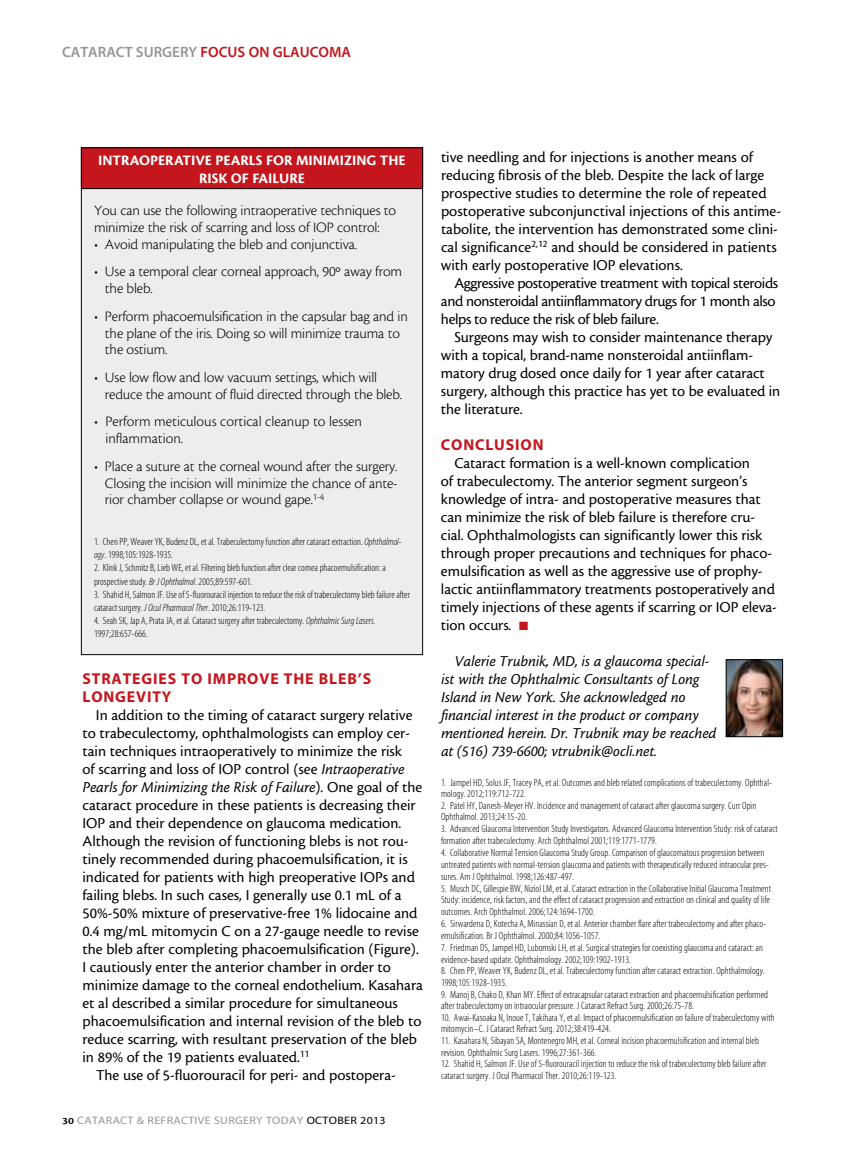
<style>
.page{position:relative;width:864px;height:1161px;background:#fff}
.page>*{position:absolute;margin:0;border:0;box-sizing:border-box;transform-origin:0 0}
.t1{font:15.75px/18px "Cronos MM 408 10";color:#000}
.t2{font:15.75px/18px "Cronos MM It 408 10";color:#000}
.t3{font:15.75px/18px "Cronos MM 408 10";letter-spacing:-.025em;color:#000}
.t4{font:15.75px/18px "Myriad MM 700 600";letter-spacing:.055em;color:#c4161c}
.t5{font:15px/16.8px "Cronos MM 250 10";letter-spacing:-.01em;color:#000}
.t6{font:15px/18px "Cronos MM 700 10";color:#fff;text-align:center}
.t7{font:15px "Myriad MM 565 600";color:#939598}
.t8{font:10.8px "Myriad MM 400 600";letter-spacing:.025em;color:#939598;scale:1.11 1}
.t9{font:10.5px/11.6px "Myriad MM 215 300";letter-spacing:.005em;color:#000}
.s1{color:#c4161c}
.s2{font-family:"Myriad MM It 215 300"}
.s3{font-family:"Cronos MM It 408 10"}
.s4{font-family:"Cronos MM 408 10"}
.s5{font-family:"Cronos MM 574 8";font-size:10.2px;color:#000}
.s6{color:#000}
</style>
<div class="page">
<img style="left:728px;top:661px;width:53px;height:74px">
<div style="left:726px;top:659px;width:57px;height:78px;border:1px solid #000"></div>
<div style="left:81px;top:148px;width:342px;height:507px;background:#ededee"></div>
<div style="left:81px;top:148px;width:342px;height:41px;background:#c4161c"></div>
<div style="left:81px;top:147px;width:342px;height:42px;border:1px solid #000"></div>
<h2 class="t7" style="left:62px;top:45px;width:291px">CATARACT SURGERY <span class="s1">FOCUS ON GLAUCOMA</span></h2>
<h2 class="t6" style="left:98px;top:151px;width:309px">INTRAOPERATIVE PEARLS FOR MINIMIZING THE<br>RISK OF FAILURE</h2>
<h2 class="t5" style="left:94px;top:202px;width:304px">You can use the following intraoperative techniques to minimize the risk of scarring and loss of IOP control:</h2>
<h2 class="t5" style="left:94px;top:236px;width:264px">• Avoid manipulating the bleb and conjunctiva.</h2>
<h2 class="t5" style="left:105px;top:264px;width:299px;text-indent:-11px">• Use a temporal clear corneal approach, 90º away from the bleb.</h2>
<h2 class="t5" style="left:105px;top:308px;width:304px;text-indent:-11px">• Perform phacoemulsification in the capsular bag and in the plane of the iris. Doing so will minimize trauma to the ostium.</h2>
<h2 class="t5" style="left:105px;top:369px;width:299px;text-indent:-11px">• Use low flow and low vacuum settings, which will reduce the amount of fluid directed through the bleb.</h2>
<h2 class="t5" style="left:105px;top:414px;width:258px;text-indent:-11px">• Perform meticulous cortical cleanup to lessen inflammation.</h2>
<h2 class="t5" style="left:105px;top:458px;width:294px;text-align:justify;text-indent:-11px">• Place a suture at the corneal wound after the surgery.<br>Closing the incision will minimize the chance of ante&shy;rior chamber collapse or wound gape.<sup>1-4</sup></h2>
<p class="t9" style="left:94px;top:536px;width:309px;line-height:13.2px">1. Chen PP, Weaver YK, Budenz DL, et al. Trabeculectomy function after cataract extraction. <span class="s2">Ophthalmol&shy;ogy</span>. 1998;105:1928-1935.</p>
<p class="t9" style="left:94px;top:562px;width:293px;line-height:13.2px">2. Klink J, Schmitz B, Lieb WE, et al. Filtering bleb function after clear cornea phacoemulsification: a prospective study. <span class="s2">Br J Ophthalmol</span>. 2005;89:597-601.</p>
<p class="t9" style="left:94px;top:588px;width:317px;line-height:13.2px">3. Shahid H, Salmon JF. Use of 5-fluorouracil injection to reduce the risk of trabeculectomy bleb failure after cataract surgery. <span class="s2">J Ocul Pharmacol Ther</span>. 2010;26:119-123.</p>
<p class="t9" style="left:94px;top:614px;width:283px;line-height:13.2px">4. Seah SK, Jap A, Prata JA, et al. Cataract surgery after trabeculectomy. <span class="s2">Ophthalmic Surg Lasers</span>.<br>1997;28:657-666.</p>
<h1 class="t4" style="left:82px;top:671px;width:290px">STRATEGIES TO IMPROVE THE BLEB’S<br>LONGEVITY</h1>
<h1 class="t1" style="left:82px;top:706px;width:331px;text-indent:13px">In addition to the timing of cataract surgery relative to trabeculectomy, ophthalmologists can employ cer&shy;tain techniques intraoperatively to minimize the risk of scarring and loss of IOP control (see <span class="s3">Intraoperative</span></h1>
<h1 class="t2" style="left:82px;top:778px;width:341px">Pearls for Minimizing the Risk of Failure<span class="s4">). One goal of the</span></h1>
<h1 class="t1" style="left:82px;top:796px;width:335px">cataract procedure in these patients is decreasing their</h1>
<h1 class="t1" style="left:82px;top:814px;width:320px">IOP and their dependence on glaucoma medication.</h1>
<h1 class="t1" style="left:82px;top:832px;width:328px">Although the revision of functioning blebs is not rou-</h1>
<h1 class="t1" style="left:82px;top:850px;width:327px">tinely recommended during phacoemulsification, it is</h1>
<h1 class="t1" style="left:82px;top:868px;width:334px">indicated for patients with high preoperative IOPs and</h1>
<h1 class="t1" style="left:82px;top:886px;width:321px">failing blebs. In such cases, I generally use 0.1 mL of a</h1>
<h1 class="t1" style="left:82px;top:904px;width:336px">50%-50% mixture of preservative-free 1% lidocaine and</h1>
<h1 class="t1" style="left:82px;top:922px;width:338px">0.4 mg/mL mitomycin C on a 27-gauge needle to revise</h1>
<h1 class="t1" style="left:82px;top:940px;width:338px">the bleb after completing phacoemulsification (Figure).</h1>
<h1 class="t1" style="left:82px;top:958px;width:310px">I cautiously enter the anterior chamber in order to</h1>
<h1 class="t1" style="left:82px;top:976px;width:342px">minimize damage to the corneal endothelium. Kasahara</h1>
<h1 class="t1" style="left:82px;top:994px;width:317px">et al described a similar procedure for simultaneous</h1>
<h1 class="t1" style="left:82px;top:1012px;width:340px">phacoemulsification and internal revision of the bleb to</h1>
<h1 class="t1" style="left:82px;top:1030px;width:336px">reduce scarring, with resultant preservation of the bleb</h1>
<h1 class="t1" style="left:82px;top:1048px;width:228px">in 89% of the 19 patients evaluated.<sup>11</sup></h1>
<h1 class="t1" style="left:96px;top:1066px;width:301px">The use of 5-fluorouracil for peri- and postopera-</h1>
<p class="t8" style="left:62px;top:1115px;width:293px"><span class="s5">30</span> CATARACT &amp; REFRACTIVE SURGERY TO DAY <span class="s6">OCTOBER 2013</span></p>
<p class="t1" style="left:441px;top:148px;width:342px">tive needling and for injections is another means of reducing fibrosis of the bleb. Despite the lack of large prospective studies to determine the role of repeated postoperative subconjunctival injections of this antime&shy;tabolite, the intervention has demonstrated some clini&shy;cal significance<sup>2,12</sup> and should be considered in patients with early postoperative IOP elevations.</p>
<h1 class="t3" style="left:441px;top:274px;width:339px;text-indent:13px">Aggressive postoperative treatment with topical steroids and nonsteroidal antiinflammatory drugs for 1 month also helps to reduce the risk of bleb failure.</h1>
<h1 class="t1" style="left:441px;top:328px;width:341px;text-indent:13px">Surgeons may wish to consider maintenance therapy with a topical, brand-name nonsteroidal antiinflam&shy;matory drug dosed once daily for 1 year after cataract surgery, although this practice has yet to be evaluated in the literature.</h1>
<h1 class="t4" style="left:441px;top:437px;width:104px">CONCLUSION</h1>
<p class="t1" style="left:441px;top:454px;width:338px;text-indent:13px">Cataract formation is a well-known complication<br>of trabeculectomy. The anterior segment surgeon’s knowledge of intra- and postoperative measures that can minimize the risk of bleb failure is therefore cru&shy;cial. Ophthalmologists can significantly lower this risk through proper precautions and techniques for phaco&shy;emulsification as well as the aggressive use of prophy&shy;lactic antiinflammatory treatments postoperatively and timely injections of these agents if scarring or IOP eleva&shy;tion occurs. <span class="s1">■</span></p>
<p class="t2" style="left:441px;top:652px;width:277px;text-indent:13px">Valerie Trubnik, MD, is a glaucoma special&shy;ist with the Ophthalmic Consultants of Long Island in New York. She acknowledged no financial interest in the product or company mentioned herein. Dr. Trubnik may be reached at (516) 739-6600; vtrubnik@ocli.net.</p>
<p class="t9" style="left:441px;top:777px;width:333px">1. Jampel HD, Solus JF, Tracey PA, et al. Outcomes and bleb related complications of trabeculectomy. Ophthal&shy;mology. 2012;119:712-722.</p>
<p class="t9" style="left:441px;top:800px;width:317px">2. Patel HY, Danesh-Meyer HV. Incidence and management of cataract after glaucoma surgery. Curr Opin<br>Ophthalmol. 2013;24:15-20.</p>
<p class="t9" style="left:441px;top:823px;width:338px">3. Advanced Glaucoma Intervention Study Investigators. Advanced Glaucoma Intervention Study: risk of cataract formation after trabeculectomy. Arch Ophthalmol 2001;119:1771-1779.</p>
<p class="t9" style="left:441px;top:847px;width:330px">4. Collaborative Normal Tension Glaucoma Study Group. Comparison of glaucomatous progression between untreated patients with normal-tension glaucoma and patients with therapeutically reduced intraocular pres&shy;sures. Am J Ophthalmol. 1998;126:487-497.</p>
<p class="t9" style="left:441px;top:883px;width:332px;text-align:justify">5. Musch DC, Gillespie BW, Niziol LM, et al. Cataract extraction in the Collaborative Initial Glaucoma Treatment Study: incidence, risk factors, and the effect of cataract progression and extraction on clinical and quality of life outcomes. Arch Ophthalmol. 2006;124:1694-1700.</p>
<p class="t9" style="left:441px;top:918px;width:327px">6. Sirwardena D, Kotecha A, Minassian D, et al. Anterior chamber flare after trabeculectomy and after phaco&shy;emulsification. Br J Ophthalmol. 2000;84:1056-1057.</p>
<p class="t9" style="left:441px;top:942px;width:324px">7. Friedman DS, Jampel HD, Lubomski LH, et al. Surgical strategies for coexisting glaucoma and cataract: an evidence-based update. Ophthalmology. 2002;109:1902-1913.</p>
<p class="t9" style="left:441px;top:966px;width:325px">8. Chen PP, Weaver YK, Budenz DL, et al. Trabeculectomy function after cataract extraction. Ophthalmology.<br>1998;105:1928-1935.</p>
<p class="t9" style="left:441px;top:989px;width:329px">9. Manoj B, Chako D, Khan MY. Effect of extracapsular cataract extraction and phacoemulsification performed after trabeculectomy on intraocular pressure. J Cataract Refract Surg. 2000;26:75-78.</p>
<p class="t9" style="left:441px;top:1012px;width:335px">10. Awai-Kasoaka N, Inoue T, Takihara Y, et al. Impact of phacoemulsification on failure of trabeculectomy with mitomycin–C. J Cataract Refract Surg. 2012;38:419-424.</p>
<p class="t9" style="left:441px;top:1035px;width:319px">11. Kasahara N, Sibayan SA, Montenegro MH, et al. Corneal incision phacoemulsification and internal bleb revision. Ophthalmic Surg Lasers. 1996;27:361-366.</p>
<p class="t9" style="left:441px;top:1059px;width:327px">12. Shahid H, Salmon JF. Use of 5-fluorouracil injection to reduce the risk of trabeculectomy bleb failure after cataract surgery. J Ocul Pharmacol Ther. 2010;26:119-123.</p>
</div>
